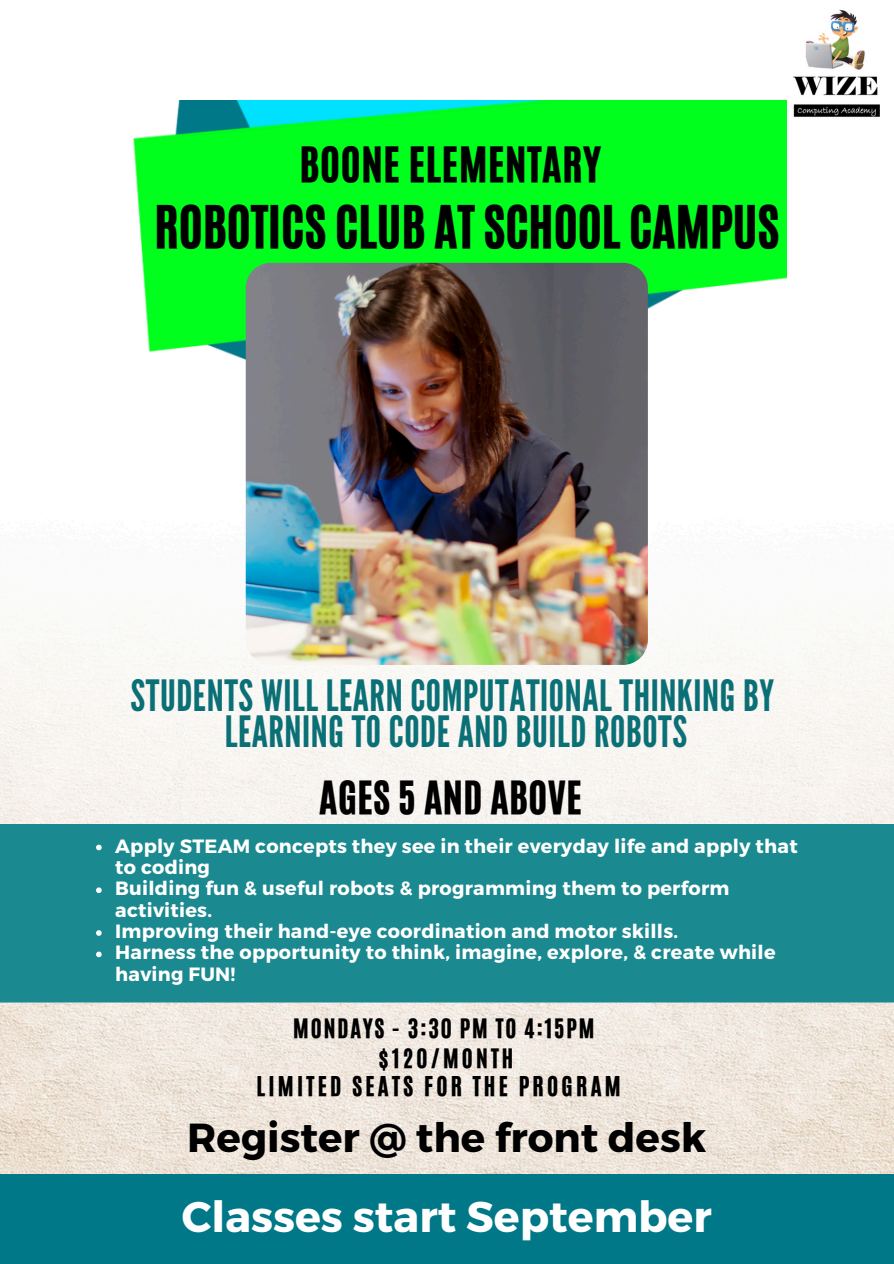
<style>
.page{position:relative;width:894px;height:1264px;background:#fff}
.page>*{position:absolute;margin:0;border:0;box-sizing:border-box;transform-origin:0 0}
.t1{font:49.5px "CA Generated";color:#000}
.t2{font:43.05px/35.8px "League Gothic";letter-spacing:.015em;color:#0b7076;text-align:center}
.t3{font:700 42.9px "Montserrat";color:#fff}
.t4{font:40.95px "CA Generated";letter-spacing:.02em;color:#000}
.t5{font:700 40.5px "Montserrat";color:#000}
.t6{font:38.4px "CA Generated";letter-spacing:.015em;color:#000}
.t7{font:22.95px "CA Generated";letter-spacing:.145em;color:#000}
.t8{font:22.5px/29.2px "CA Generated";letter-spacing:.085em;color:#000;text-align:center}
.t9{font:700 19.2px/21.3px "Montserrat";letter-spacing:.015em;color:#fff}
</style>
<div class="page">
<img style="left:0;top:100px;width:893px;height:1074px">
<img style="left:57px;top:100px;width:729px;height:365px">
<img style="left:791px;top:9px;width:89px;height:117px">
<div style="left:0;top:1174px;width:893px;height:89px;background:#007887"></div>
<img style="left:246px;top:263px;width:401px;height:402px;border-radius:25px">
<div style="left:0;top:823px;width:893px;height:179px;background:#1a8990"></div>
<svg style="left:96px;top:844px;width:6px;height:6px"></svg>
<svg style="left:96px;top:887px;width:6px;height:6px"></svg>
<svg style="left:96px;top:930px;width:6px;height:5px"></svg>
<svg style="left:96px;top:951px;width:6px;height:6px"></svg>
<p class="t4" style="left:299px;top:135px;width:303px">BOONE ELEMENTARY</p>
<h3 class="t1" style="left:154px;top:191px;width:626px">ROBOTICS CLUB AT SCHOOL CAMPUS</h3>
<h6 class="t2" style="left:130px;top:679px;width:645px">STUDENTS WILL LEARN COMPUTATIONAL THINKING BY<br>LEARNING TO CODE AND BUILD ROBOTS</h6>
<h3 class="t6" style="left:319px;top:770px;width:264px">AGES 5 AND ABOVE</h3>
<p class="t9" style="left:115px;top:834px;width:683px">Apply STEAM concepts they see in their everyday life and apply that to coding<br>Building fun &amp; useful robots &amp; programming them to perform activities.<br>Improving their hand-eye coordination and motor skills.<br>Harness the opportunity to think, imagine, explore, &amp; create while having FUN!</p>
<h4 class="t8" style="left:293px;top:1014px;width:302px">MONDAYS - 3:30 PM TO 4:15PM $120/MONTH</h4>
<h4 class="t7" style="left:256px;top:1069px;width:365px">LIMITED SEATS FOR THE PROGRAM</h4>
<p class="t5" style="left:187px;top:1111px;width:520px">Register @ the front desk</p>
<h4 class="t3" style="left:182px;top:1189px;width:531px">Classes start September</h4>
</div>
